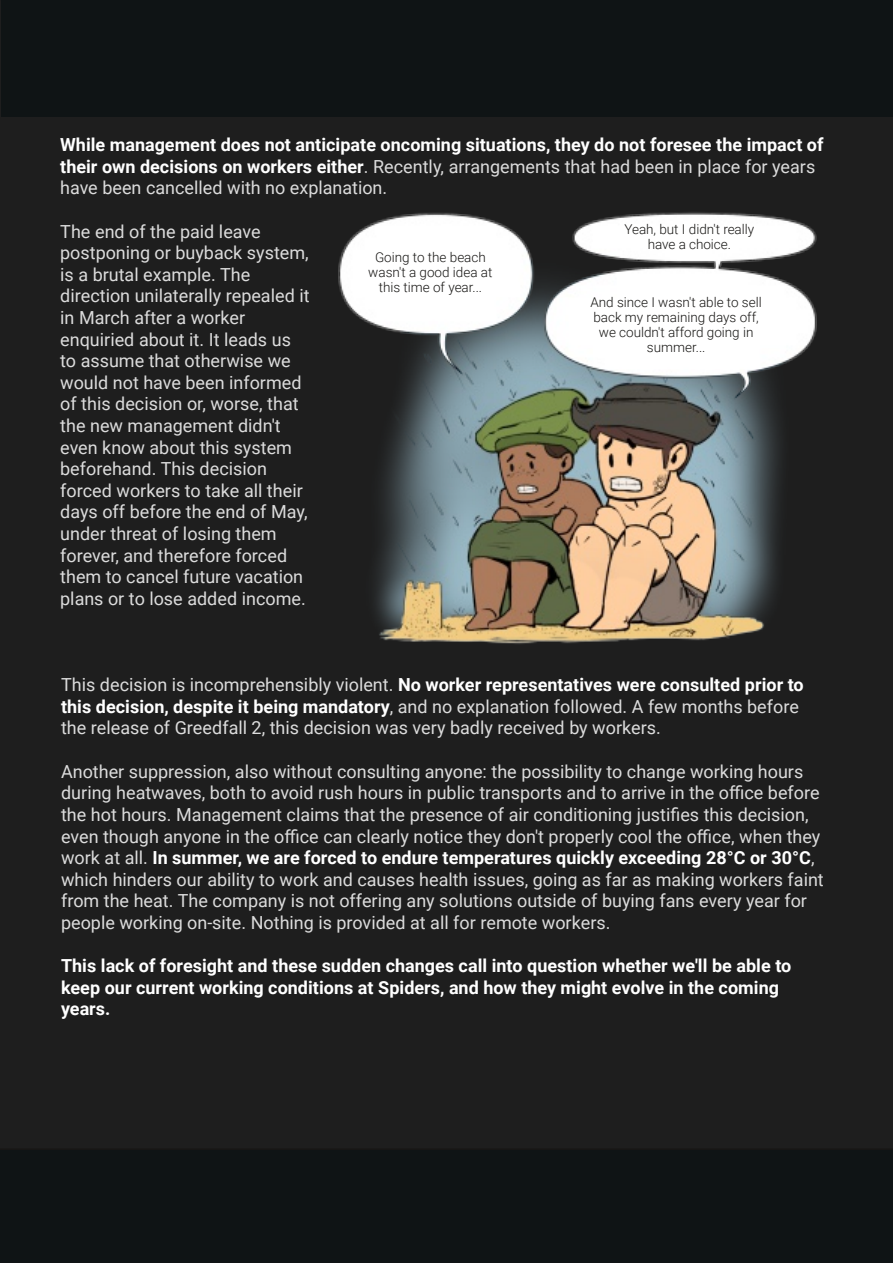
<style>
.page{position:relative;width:893px;height:1263px;background:#fff}
.page>*{position:absolute;margin:0;border:0;box-sizing:border-box;transform-origin:0 0}
.t1{font:18px/21.6px "Roboto";color:#dcdcdc}
.t2{font:700 18px/21.6px "Roboto";color:#fff}
.t3{font:300 13.5px/15px "Roboto";color:#181715;text-align:center}
.s1{font-weight:400;color:#dcdcdc}
.s2{font-weight:700;color:#fff}
</style>
<div class="page">
<div style="left:0;top:0;width:893px;height:1148px;background:#1e1e1e"></div>
<div style="left:1px;top:0;width:892px;height:116px;background:#0f1415"></div>
<div style="left:0;top:1148px;width:893px;height:115px;background:#0f1415"></div>
<img style="left:328px;top:153px;width:495px;height:495px">
<p class="t2" style="left:60px;top:134px;width:765px">While management does not anticipate oncoming situations, they do not foresee the impact of their own decisions on workers either<span class="s1">. Recently, arrangements that had been in place for years have been cancelled with no explanation.</span></p>
<p class="t1" style="left:60px;top:221px;width:251px">The end of the paid leave postponing or buyback system, is a brutal example. The direction unilaterally repealed it in March after a worker enquiried about it. It leads us to assume that otherwise we would not have been informed of this decision or, worse, that the new management didn't even know about this system beforehand. This decision forced workers to take all their days off before the end of May, under threat of losing them forever, and therefore forced them to cancel future vacation plans or to lose added income.</p>
<p class="t3" style="left:624px;top:222px;width:131px">Yeah, but I didn't really have a choice.</p>
<p class="t3" style="left:368px;top:249px;width:126px">Going to the beach wasn't a good idea at this time of year...</p>
<p class="t3" style="left:590px;top:295px;width:173px">And since I wasn't able to sell back my remaining days off, we couldn't afford going in summer...</p>
<p class="t1" style="left:61px;top:674px;width:744px">This decision is incomprehensibly violent. <span class="s2">No worker representatives were consulted prior to this decision, despite it being mandatory</span>, and no explanation followed. A few months before the release of Greedfall 2, this decision was very badly received by workers.</p>
<p class="t1" style="left:61px;top:761px;width:764px">Another suppression, also without consulting anyone: the possibility to change working hours during heatwaves, both to avoid rush hours in public transports and to arrive in the office before the hot hours. Management claims that the presence of air conditioning justifies this decision, even though anyone in the office can clearly notice they don't properly cool the office, when they work at all. <span class="s2">In summer, we are forced to endure temperatures quickly exceeding 28°C or 30°C</span>, which hinders our ability to work and causes health issues, going as far as making workers faint from the heat. The company is not offering any solutions outside of buying fans every year for people working on-site. Nothing is provided at all for remote workers.</p>
<p class="t2" style="left:61px;top:955px;width:732px">This lack of foresight and these sudden changes call into question whether we'll be able to keep our current working conditions at Spiders, and how they might evolve in the coming years.</p>
</div>
